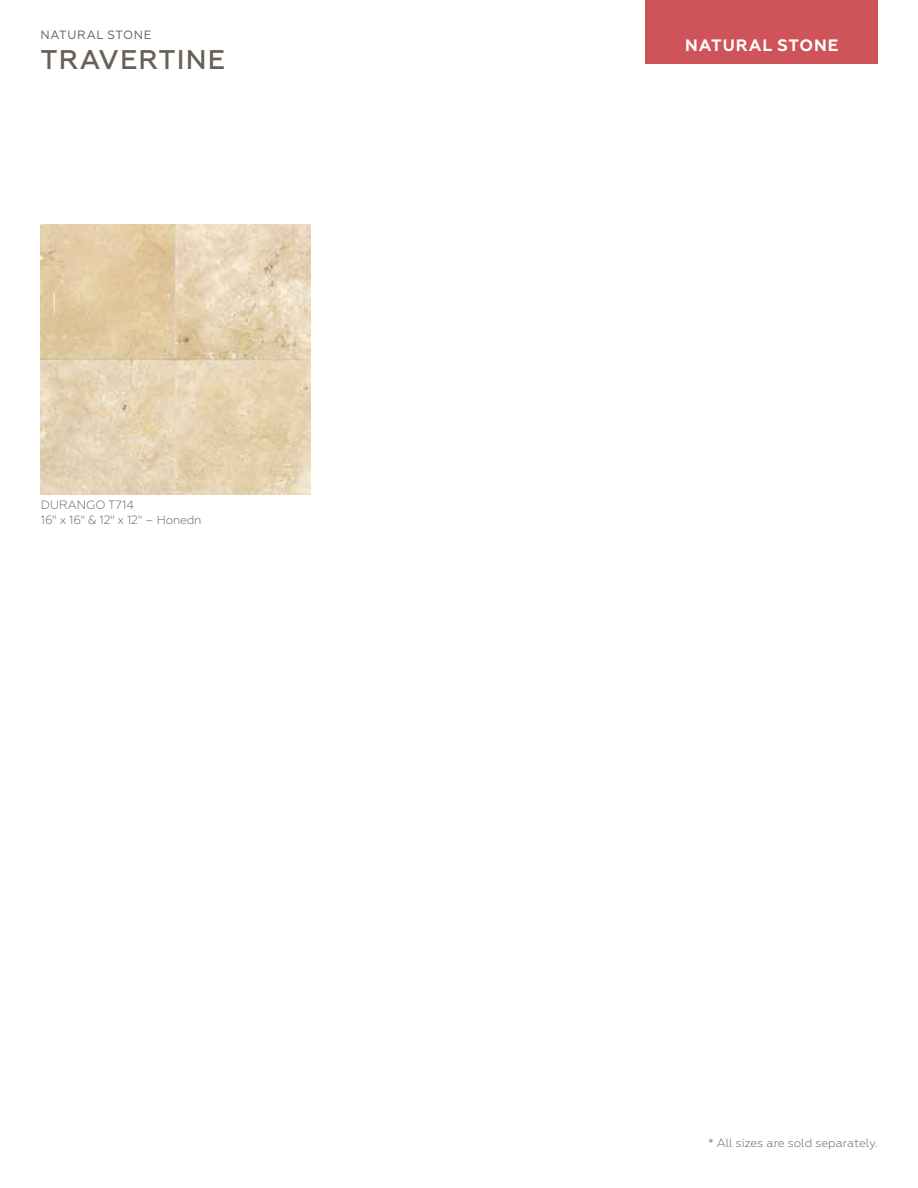
<style>
.page{position:relative;width:918px;height:1188px;background:#fff}
.page>*{position:absolute;margin:0;border:0;box-sizing:border-box;transform-origin:0 0}
.t1{font:500 27px "Geometria";letter-spacing:.04em;color:#686158}
.t2{font:700 16.5px "Geometria";letter-spacing:.06em;color:#fff}
.t3{font:300 12px/15px "Geometria";color:#686058}
.t4{font:12px "Geometria";letter-spacing:.06em;color:#686158}
</style>
<div class="page">
<div style="left:646px;top:0;width:232px;height:64px;background:#cf5459"></div>
<img style="left:41px;top:225px;width:269px;height:269px">
<p class="t4" style="left:41px;top:28px;width:113px">NATURAL STONE</p>
<h1 class="t1" style="left:41px;top:44px;width:186px">TRAVERTINE</h1>
<p class="t3" style="left:41px;top:497px;width:162px">DURANGO T714<br>16" x 16" &amp; 12" x 12" – Honedn</p>
<h2 class="t2" style="left:685px;top:36px;width:155px">NATURAL STONE</h2>
<p class="t3" style="left:709px;top:1136px;width:170px">* All sizes are sold separately.</p>
</div>
